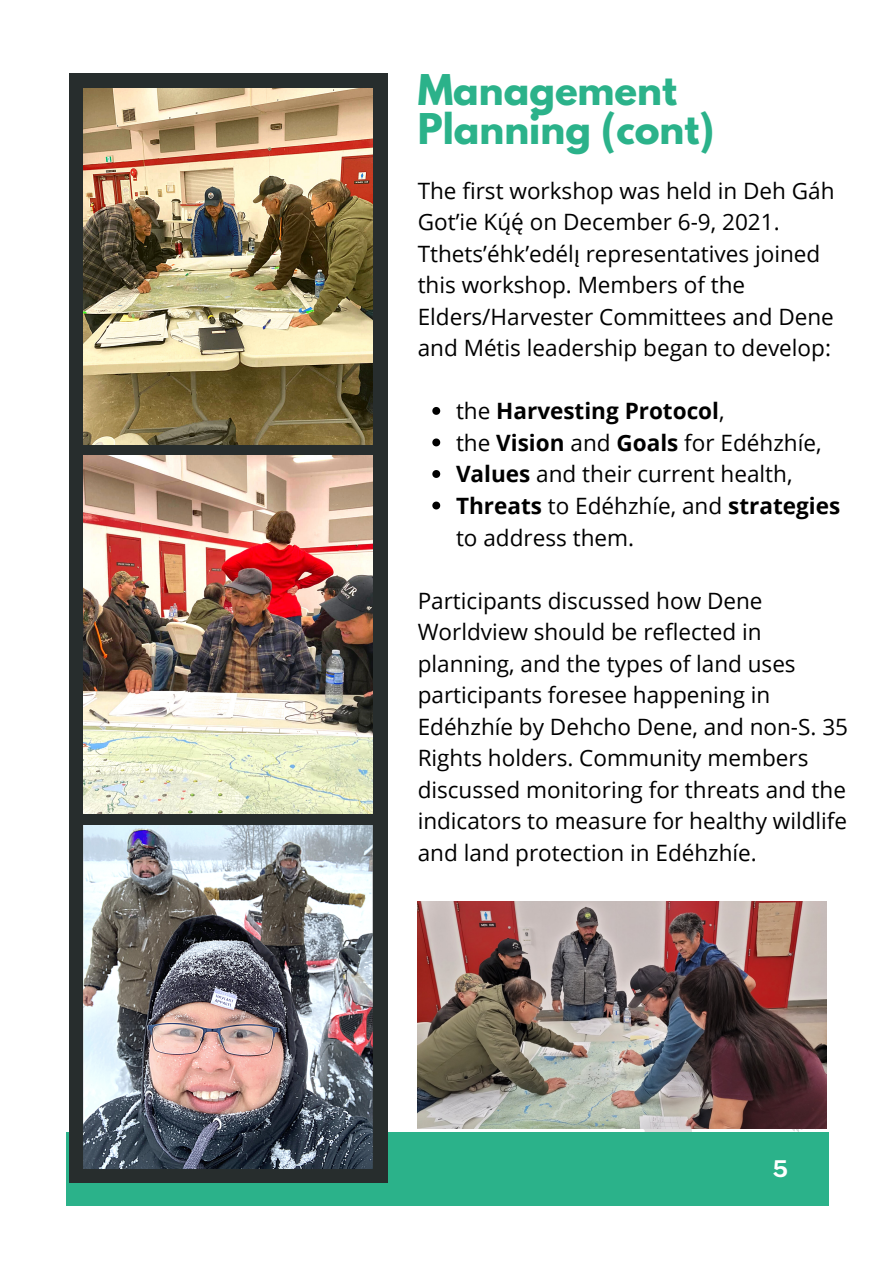
<style>
.page{position:relative;width:894px;height:1264px;background:#fff}
.page>*{position:absolute;margin:0;border:0;box-sizing:border-box;transform-origin:0 0}
.t1{font:700 37.5px/38.2px "League Spartan";color:#2bb28a}
.t2{font:700 23.25px "Public Sans";color:#fff}
.t3{font:22.5px/31.5px "Open Sans";color:#000}
.t4{font:700 22.5px "Open Sans";color:#000}
.s1{font-family:"Noto Sans"}
.s2{font-weight:400}
.s3{font-weight:700}
</style>
<div class="page">
<svg style="left:558px;top:1128px;width:265px;height:4px"></svg>
<div style="left:66px;top:1132px;width:762px;height:73px;background:#2bb28a"></div>
<div style="left:69px;top:73px;width:318px;height:1109px;background:#272d2d"></div>
<img style="left:417px;top:901px;width:409px;height:227px">
<svg style="left:432px;top:407px;width:8px;height:8px"></svg>
<svg style="left:432px;top:438px;width:8px;height:8px"></svg>
<svg style="left:432px;top:470px;width:8px;height:8px"></svg>
<svg style="left:432px;top:501px;width:8px;height:8px"></svg>
<img style="left:84px;top:455px;width:288px;height:358px">
<img style="left:84px;top:88px;width:288px;height:356px">
<img style="left:84px;top:825px;width:288px;height:343px">
<p class="t1" style="left:417px;top:76px;width:298px">Management<br>Planning (cont)</p>
<p class="t3" style="left:417px;top:174px;width:418px">The first workshop was held in Deh Gáh Got’ie Kų́ę́ on December 6-9, 2021.<br>Tthets’éhk’edél<span class="s1">ı̨</span> representatives joined this workshop. Members of the Elders/Harvester Committees and Dene and Métis leadership began to develop:</p>
<p class="t4" style="left:456px;top:395px;width:270px"><span class="s2">the</span> Harvesting Protocol<span class="s2">,</span></p>
<p class="t3" style="left:456px;top:426px;width:367px">the <span class="s3">Vision</span> and <span class="s3">Goals</span> for Edéhzhíe,</p>
<p class="t3" style="left:456px;top:458px;width:338px"><span class="s3">Values</span> and their current health,</p>
<p class="t3" style="left:456px;top:489px;width:385px"><span class="s3">Threats</span> to Edéhzhíe, and <span class="s3">strategies </span>to address them.</p>
<p class="t3" style="left:417px;top:584px;width:432px">Participants discussed how Dene Worldview should be reflected in planning, and the types of land uses participants foresee happening in Edéhzhíe by Dehcho Dene, and non-S. 35<br>Rights holders. Community members discussed monitoring for threats and the indicators to measure for healthy wildlife and land protection in Edéhzhíe.</p>
<p class="t2" style="left:772px;top:1154px;width:17px">5</p>
</div>
